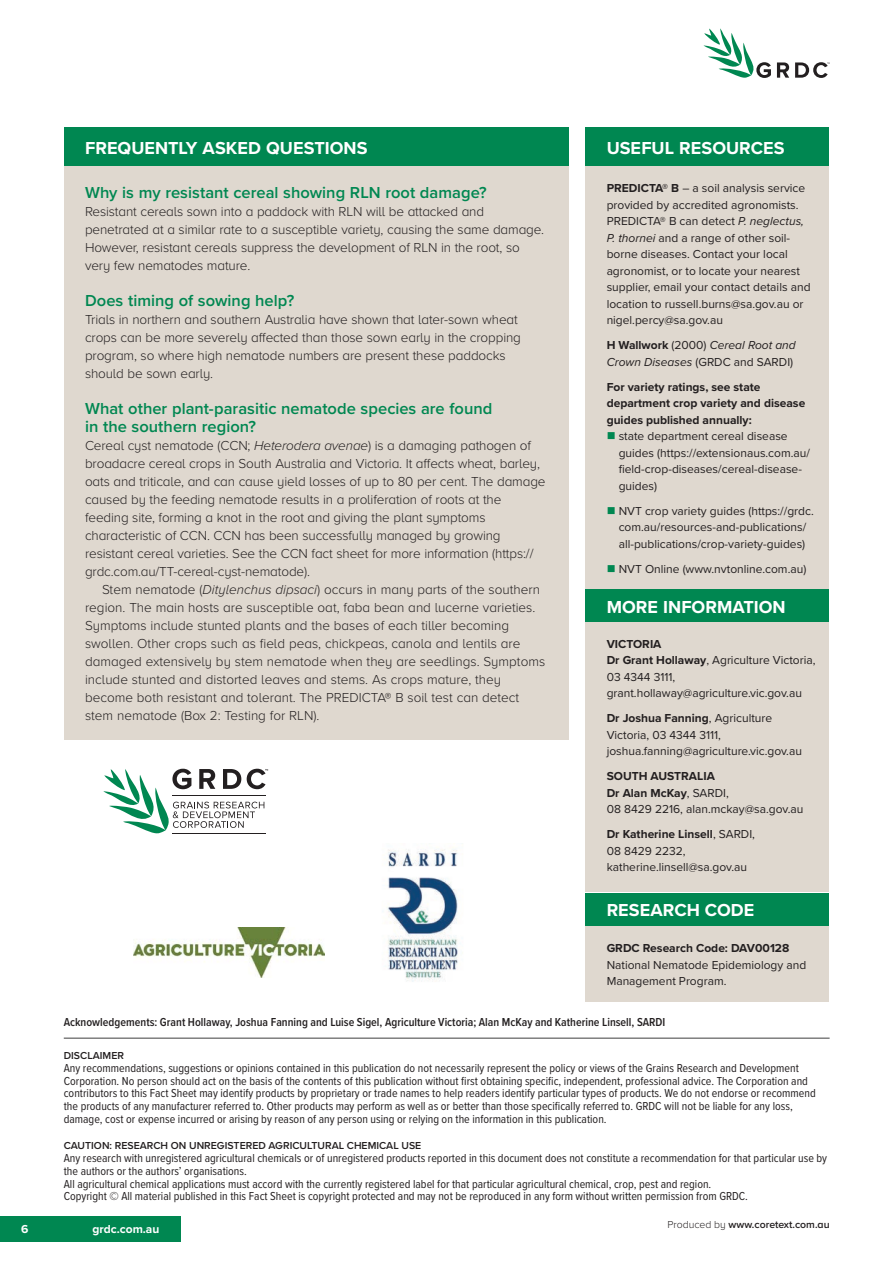
<style>
.page{position:relative;width:893px;height:1263px;background:#fff}
.page>*{position:absolute;margin:0;border:0;box-sizing:border-box;transform-origin:0 0}
._005_Quote_big{font:700 18px "Proxima Nova";letter-spacing:.005em;color:#fff}
._005_Quote_big-2{font:600 16.5px/18px "Proxima Nova";color:#008751}
._003_Body_fullout{font:300 13.5px/18px "Proxima Nova A";letter-spacing:-.01em;color:#231f20}
._003_Body{font:300 13.5px/18px "Proxima Nova A";color:#231f20}
.t1{font:12px/12.8px "Proxima Nova Cond";color:#231f20}
.t2{font:12px/16.5px "Proxima Nova";color:#231f20}
._009_Caption{font:600 12px "Proxima Nova Cond";color:#231f20}
.t3{font:700 12px/16.5px "Proxima Nova";color:#231f20}
.t4{font:italic 12px/16.5px "Proxima Nova";color:#231f20}
.t5{font:700 12px "Proxima Nova";color:#fff}
.t6{font:600 10.5px "Proxima Nova A";color:#231f20}
.s1{font-style:italic}
.s2{font-weight:700}
.s3{font-weight:700;font-style:normal}
.s4{font-style:normal}
.s5{color:#008751}
.s6{font-weight:300}
</style>
<div class="page">
<div style="left:0;top:1216px;width:181px;height:26px;background:#008751"></div>
<svg style="left:703px;top:28px;width:68px;height:50px"></svg>
<svg style="left:777px;top:62px;width:12px;height:16px"></svg>
<svg style="left:795px;top:62px;width:35px;height:16px"></svg>
<hr style="left:64px;top:1038px;width:766px;height:1px;background:#3e3e3f">
<div style="left:64px;top:166px;width:504px;height:574px;background:#dfd8cf"></div>
<div style="left:64px;top:128px;width:504px;height:38px;background:#008751"></div>
<div style="left:585px;top:166px;width:244px;height:423px;background:#dfd8cf"></div>
<div style="left:585px;top:621px;width:244px;height:271px;background:#dfd8cf"></div>
<div style="left:585px;top:128px;width:244px;height:38px;background:#008751"></div>
<div style="left:585px;top:589px;width:244px;height:33px;background:#008751"></div>
<svg style="left:103px;top:769px;width:165px;height:65px"></svg>
<img style="left:134px;top:928px;width:191px;height:49px">
<img style="left:387px;top:849px;width:71px;height:133px">
<div style="left:585px;top:926px;width:244px;height:76px;background:#dfd8cf"></div>
<div style="left:585px;top:893px;width:244px;height:33px;background:#008751"></div>
<p class="_005_Quote_big" style="left:85px;top:134px;width:284px">FREQUENTLY ASKED QUESTIONS</p>
<p class="_005_Quote_big-2" style="left:85px;top:183px;width:403px">Why is my resistant cereal showing RLN root damage?</p>
<p class="_003_Body_fullout" style="left:85px;top:202px;width:461px">Resistant cereals sown into a paddock with RLN will be attacked and penetrated at a similar rate to a susceptible variety, causing the same damage.<br>However, resistant cereals suppress the development of RLN in the root, so very few nematodes mature.</p>
<p class="_005_Quote_big-2" style="left:85px;top:291px;width:211px">Does timing of sowing help?</p>
<p class="_003_Body_fullout" style="left:85px;top:310px;width:437px">Trials in northern and southern Australia have shown that later-sown wheat crops can be more severely affected than those sown early in the cropping program, so where high nematode numbers are present these paddocks should be sown early.</p>
<p class="_005_Quote_big-2" style="left:85px;top:399px;width:409px">What other plant-parasitic nematode species are found in the southern region?</p>
<p class="_003_Body_fullout" style="left:85px;top:436px;width:462px">Cereal cyst nematode (CCN; <span class="s1">Heterodera avenae</span>) is a damaging pathogen of broadacre cereal crops in South Australia and Victoria. It affects wheat, barley, oats and triticale, and can cause yield losses of up to 80 per cent. The damage caused by the feeding nematode results in a proliferation of roots at the feeding site, forming a knot in the root and giving the plant symptoms characteristic of CCN. CCN has been successfully managed by growing resistant cereal varieties. See the CCN fact sheet for more information (https:// grdc.com.au/TT-cereal-cyst-nematode).</p>
<p class="_003_Body" style="left:85px;top:580px;width:462px;text-indent:17px">Stem nematode (<span class="s1">Ditylenchus dipsaci</span>) occurs in many parts of the southern region. The main hosts are susceptible oat, faba bean and lucerne varieties.<br>Symptoms include stunted plants and the bases of each tiller becoming swollen. Other crops such as field peas, chickpeas, canola and lentils are damaged extensively by stem nematode when they are seedlings. Symptoms include stunted and distorted leaves and stems. As crops mature, they become both resistant and tolerant. The PREDICTA® B soil test can detect stem nematode (Box 2: Testing for RLN).</p>
<p class="_005_Quote_big" style="left:607px;top:134px;width:179px">USEFUL RESOURCES</p>
<p class="t2" style="left:607px;top:180px;width:205px"><span class="s2">PREDICTA® B</span> – a soil analysis service provided by accredited agronomists.<br>PREDICTA® B can detect <span class="s1">P. neglectus, P. thornei</span> and a range of other soil&shy;borne diseases. Contact your local agronomist, or to locate your nearest supplier, email your contact details and location to russell.burns@sa.gov.au or nigel.percy@sa.gov.au</p>
<p class="t4" style="left:607px;top:337px;width:191px"><span class="s3">H Wallwork</span> <span class="s4">(2000)</span> Cereal Root and<br>Crown Diseases <span class="s4">(GRDC and SARDI)</span></p>
<p class="t3" style="left:607px;top:378px;width:200px">For variety ratings, see state department crop variety and disease guides published annually:</p>
<p class="t2" style="left:619px;top:428px;width:193px;text-indent:-12px"><span class="s5">■</span> state department cereal disease guides (https://extensionaus.com.au/ field-crop-diseases/cereal-disease&shy;guides)</p>
<p class="t2" style="left:607px;top:502px;width:209px;text-align:center"><span class="s5">■</span> NVT crop variety guides (https://grdc. com.au/resources-and-publications/ all-publications/crop-variety-guides)</p>
<p class="t2" style="left:607px;top:560px;width:201px"><span class="s5">■</span> NVT Online (www.nvtonline.com.au)</p>
<p class="_005_Quote_big" style="left:607px;top:593px;width:181px">MORE INFORMATION</p>
<p class="t2" style="left:607px;top:635px;width:210px"><span class="s2">VICTORIA<br>Dr Grant Hollaway</span>, Agriculture Victoria,<br>03 4344 3111, grant.hollaway@agriculture.vic.gov.au</p>
<p class="t2" style="left:607px;top:710px;width:197px"><span class="s2">Dr Joshua Fanning</span>, Agriculture<br>Victoria, 03 4344 3111, joshua.fanning@agriculture.vic.gov.au</p>
<p class="t2" style="left:607px;top:768px;width:198px"><span class="s2">SOUTH AUSTRALIA<br>Dr Alan McKay</span>, SARDI,<br>08 8429 2216, alan.mckay@sa.gov.au</p>
<p class="t2" style="left:607px;top:826px;width:150px"><span class="s2">Dr Katherine Linsell</span>, SARDI,<br>08 8429 2232, katherine.linsell@sa.gov.au</p>
<p class="_005_Quote_big" style="left:607px;top:897px;width:149px">RESEARCH CODE</p>
<p class="t2" style="left:607px;top:939px;width:201px"><span class="s2">GRDC Research Code: DAV00128<br></span>National Nematode Epidemiology and<br>Management Program.</p>
<p class="_009_Caption" style="left:64px;top:1013px;width:603px">Acknowledgements: Grant Hollaway, Joshua Fanning and Luise Sigel, Agriculture Victoria; Alan McKay and Katherine Linsell, SARDI</p>
<p class="t6" style="left:64px;top:1048px;width:62px">DISCLAIMER</p>
<p class="t1" style="left:64px;top:1061px;width:753px">Any recommendations, suggestions or opinions contained in this publication do not necessarily represent the policy or views of the Grains Research and Development Corporation. No person should act on the basis of the contents of this publication without first obtaining specific, independent, professional advice. The Corporation and contributors to this Fact Sheet may identify products by proprietary or trade names to help readers identify particular types of products. We do not endorse or recommend the products of any manufacturer referred to. Other products may perform as well as or better than those specifically referred to. GRDC will not be liable for any loss, damage, cost or expense incurred or arising by reason of any person using or relying on the information in this publication.</p>
<p class="t6" style="left:64px;top:1138px;width:359px">CAUTION: RESEARCH ON UNREGISTERED AGRICULTURAL CHEMICAL USE</p>
<p class="t1" style="left:64px;top:1151px;width:765px">Any research with unregistered agricultural chemicals or of unregistered products reported in this document does not constitute a recommendation for that particular use by the authors or the authors’ organisations.<br>All agricultural chemical applications must accord with the currently registered label for that particular agricultural chemical, crop, pest and region.<br>Copyright © All material published in this Fact Sheet is copyright protected and may not be reproduced in any form without written permission from GRDC.</p>
<p class="t5" style="left:21px;top:1220px;width:9px">6</p>
<p class="t5" style="left:92px;top:1220px;width:69px">grdc.com.au</p>
<p class="t6" style="left:667px;top:1217px;width:164px"><span class="s6">Produced by</span> www.coretext.com.au</p>
</div>
